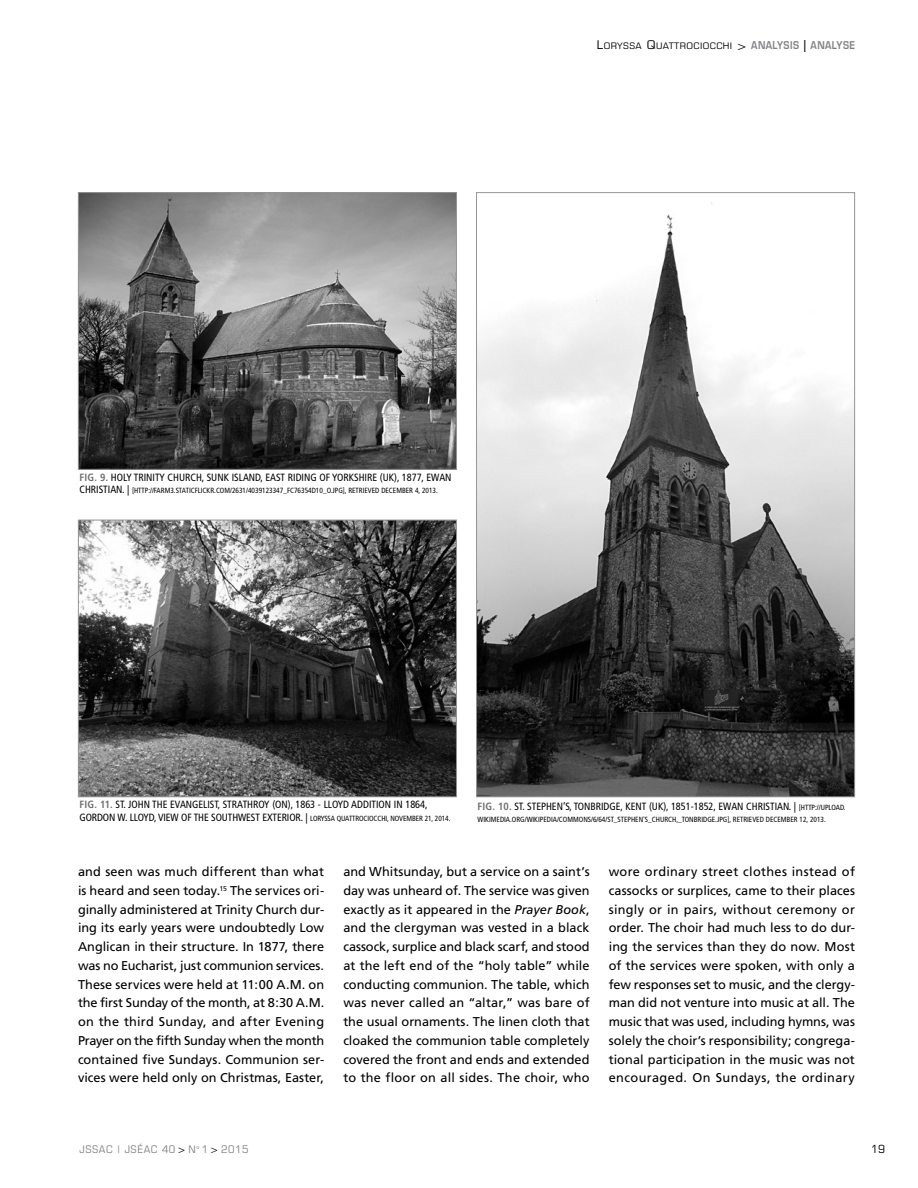
<style>
.page{position:relative;width:918px;height:1188px;background:#fff}
.page>*{position:absolute;margin:0;border:0;box-sizing:border-box;transform-origin:0 0}
.t1{font:12.75px/18.8px "Frutiger";letter-spacing:.01em;color:#000;text-align:justify}
.t2{font:condensed 11.25px "Eurostile";color:#000;scale:1.1 1}
.t3{font:condensed 10.5px/12.8px "Frutiger";color:#000}
.t4{font:condensed 10.5px "Eurostile";letter-spacing:.05em;color:#808285;scale:1.1 1}
.t5{font:condensed 9px "Eurostile";letter-spacing:.035em;color:#000;scale:1.2 1}
.t6{font:condensed 7.5px "Frutiger";color:#000}
.s1{font-size:12px}
.s2{font-weight:600;font-stretch:normal;font-size:10.5px;color:#808285}
.s3{font-weight:600;font-stretch:normal;font-size:12px}
.s4{font-weight:700;color:#6d6e71}
.s5{font-size:10.5px}
.s6{font-size:7.5px}
.s7{font-style:italic}
.s8{color:#000}
</style>
<div class="page">
<img style="left:80px;top:194px;width:375px;height:274px">
<div style="left:78px;top:192px;width:379px;height:278px;border:1px solid #939598"></div>
<img style="left:80px;top:522px;width:375px;height:273px">
<div style="left:78px;top:520px;width:379px;height:277px;border:1px solid #939598"></div>
<img style="left:478px;top:202px;width:375px;height:593px">
<p class="t5" style="left:597px;top:40px;width:217px"><span class="s1">L</span>ORYSSA <span class="s1">Q</span>UATTROCIOCCHI <span class="s1">&gt;</span> <span class="s2">ANALYSIS</span> <span class="s3">|</span> <span class="s2">ANALYSE</span></p>
<p class="t3" style="left:80px;top:471px;width:374px"><span class="s4">FIG. 9.</span> HOLY TRINITY CHURCH, SUNK ISLAND, EAST RIDING OF YORKSHIRE (UK), 1877, EWAN</p>
<p class="t6" style="left:80px;top:486px;width:360px"><span class="s5">CHRISTIAN. |</span> [HTTP://FARM3.STATICFLICKR.COM/2631/4039123347_FC76354D10_O.JPG], RETRIEVED DECEMBER 4, 2013.</p>
<p class="t3" style="left:80px;top:798px;width:372px"><span class="s4">FIG. 11.</span> ST. JOHN THE EVANGELIST, STRATHROY (ON), 1863 - LLOYD ADDITION IN 1864,<br>GORDON W. LLOYD, VIEW OF THE SOUTHWEST EXTERIOR. | <span class="s6">LORYSSA QUATTROCIOCCHI, NOVEMBER 21, 2014.</span></p>
<p class="t3" style="left:478px;top:800px;width:370px"><span class="s4">FIG. 10.</span> ST. STEPHEN’S, TONBRIDGE, KENT (UK), 1851-1852, EWAN CHRISTIAN. | <span class="s6">[HTTP://UPLOAD.</span></p>
<p class="t6" style="left:478px;top:815px;width:350px">WIKIMEDIA.ORG/WIKIPEDIA/COMMONS/6/64/ST_STEPHEN'S_CHURCH,_TONBRIDGE.JPG], RETRIEVED DECEMBER 12, 2013.</p>
<p class="t1" style="left:78px;top:862px;width:248px">and seen was much different than what is heard and seen today.<sup>15</sup> The services ori&shy;ginally administered at Trinity Church dur&shy;ing its early years were undoubtedly Low Anglican in their structure. In 1877, there was no Eucharist, just communion services.<br>These services were held at 11:00 A.M. on the first Sunday of the month, at 8:30 A.M. on the third Sunday, and after Evening Prayer on the fifth Sunday when the month contained five Sundays. Communion ser&shy;vices were held only on Christmas, Easter,</p>
<p class="t1" style="left:343px;top:862px;width:248px">and Whitsunday, but a service on a saint’s day was unheard of. The service was given exactly as it appeared in the <span class="s7">Prayer Book</span>, and the clergyman was vested in a black cassock, surplice and black scarf, and stood at the left end of the “holy table” while conducting communion. The table, which was never called an “altar,” was bare of the usual ornaments. The linen cloth that cloaked the communion table completely covered the front and ends and extended to the floor on all sides. The choir, who</p>
<p class="t1" style="left:609px;top:862px;width:248px">wore ordinary street clothes instead of cassocks or surplices, came to their places singly or in pairs, without ceremony or order. The choir had much less to do dur&shy;ing the services than they do now. Most of the services were spoken, with only a few responses set to music, and the clergy&shy;man did not venture into music at all. The music that was used, including hymns, was solely the choir’s responsibility; congrega&shy;tional participation in the music was not encouraged. On Sundays, the ordinary</p>
<p class="t4" style="left:80px;top:1143px;width:155px">JSSAC | JSÉAC 40 <span class="s8">&gt;</span> N<sup>o</sup> 1 <span class="s8">&gt;</span> 2015</p>
<p class="t2" style="left:871px;top:1142px;width:14px">19</p>
</div>
